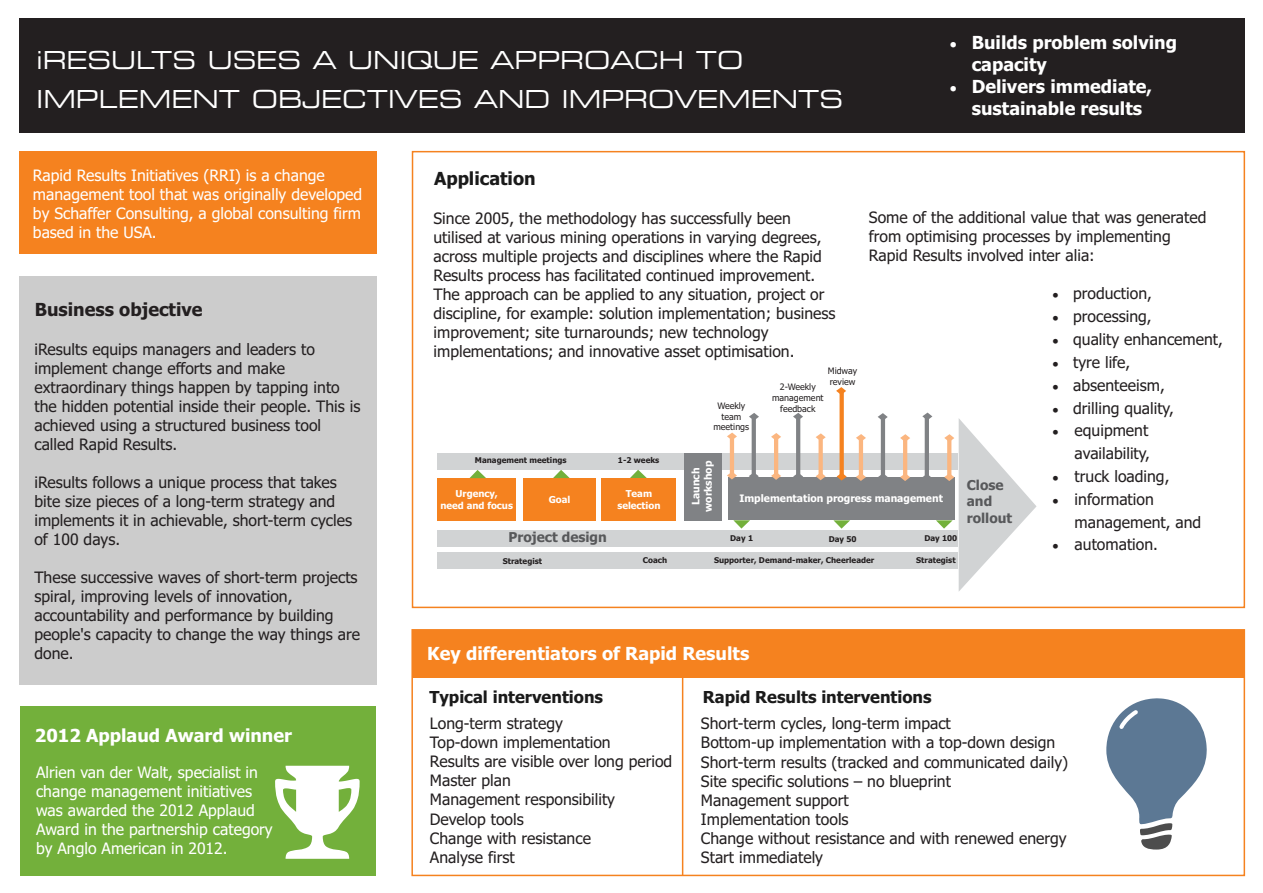
<style>
.page{position:relative;width:1263px;height:893px;background:#fff}
.page>*{position:absolute;margin:0;border:0;box-sizing:border-box;transform-origin:0 0}
.t1{font:expanded 24.75px "Square 721 BT";color:#fff}
.t2{font:700 18px/21.8px "Tahoma";color:#fff}
.t3{font:700 18px "Tahoma";color:#231f20}
.t4{font:700 18px "Tahoma";color:#1a1a1a}
.t5{font:700 16.5px "Tahoma";color:#1a1a1a}
.t6{font:15.75px/19px "Tahoma";color:#231f20}
.t7{font:15.75px/19px "Tahoma";color:#fff}
.t8{font:700 13.65px/16.5px "Tahoma";color:#58595b}
.t9{font:700 10.35px/12.5px "Tahoma";color:#fff;text-align:center}
.t10{font:700 9.6px/11.6px "Tahoma";color:#fff;text-align:center}
.t11{font:8.85px/10.8px "Tahoma";color:#231f20;text-align:center}
.t12{font:700 7.95px "Tahoma";color:#231f20}
</style>
<div class="page">
<div style="left:411px;top:629px;width:834px;height:247px;border:2px solid #f5821f"></div>
<div style="left:19px;top:18px;width:1225px;height:114px;background:#231f20"></div>
<div style="left:20px;top:706px;width:355px;height:169px;background:#73b03b"></div>
<div style="left:19px;top:276px;width:357px;height:408px;background:#ccc"></div>
<div style="left:19px;top:152px;width:357px;height:102px;background:#f5821f"></div>
<div style="left:412px;top:151px;width:833px;height:457px;border:2px solid #f5821f"></div>
<div style="left:412px;top:630px;width:832px;height:47px;background:#f5821f"></div>
<hr style="left:682px;top:674px;width:1px;height:201px;background:#f5821f">
<svg style="left:1106px;top:698px;width:101px;height:152px"></svg>
<svg style="left:275px;top:766px;width:85px;height:93px"></svg>
<div style="left:437px;top:453px;width:521px;height:16px;background:#d1d3d4"></div>
<div style="left:437px;top:530px;width:521px;height:16px;background:#d1d3d4"></div>
<div style="left:437px;top:552px;width:521px;height:17px;background:#d1d3d4"></div>
<div style="left:437px;top:478px;width:78px;height:42px;background:#f5821f"></div>
<div style="left:523px;top:478px;width:72px;height:42px;background:#f5821f"></div>
<div style="left:601px;top:478px;width:75px;height:42px;background:#f5821f"></div>
<div style="left:684px;top:453px;width:38px;height:67px;background:#808285"></div>
<div style="left:728px;top:477px;width:226px;height:43px;background:#808285"></div>
<hr style="left:730px;top:438px;width:4px;height:38px;background:#fbb680">
<svg style="left:727px;top:433px;width:10px;height:7px"></svg>
<svg style="left:727px;top:472px;width:10px;height:7px"></svg>
<hr style="left:752px;top:419px;width:4px;height:57px;background:#808285">
<svg style="left:749px;top:413px;width:10px;height:8px"></svg>
<svg style="left:749px;top:472px;width:10px;height:5px"></svg>
<hr style="left:774px;top:439px;width:4px;height:37px;background:#fbb680">
<svg style="left:771px;top:433px;width:10px;height:8px"></svg>
<svg style="left:771px;top:472px;width:10px;height:8px"></svg>
<hr style="left:796px;top:419px;width:4px;height:58px;background:#808285">
<svg style="left:793px;top:413px;width:10px;height:8px"></svg>
<svg style="left:793px;top:473px;width:10px;height:4px"></svg>
<div style="left:818px;top:439px;width:5px;height:37px;background:#fbb680"></div>
<svg style="left:816px;top:433px;width:10px;height:8px"></svg>
<svg style="left:816px;top:472px;width:10px;height:8px"></svg>
<div style="left:839px;top:391px;width:5px;height:86px;background:#f5821f"></div>
<svg style="left:836px;top:387px;width:10px;height:8px"></svg>
<svg style="left:837px;top:473px;width:10px;height:8px"></svg>
<hr style="left:859px;top:440px;width:4px;height:37px;background:#fbb680">
<svg style="left:856px;top:434px;width:10px;height:8px"></svg>
<svg style="left:856px;top:473px;width:10px;height:8px"></svg>
<hr style="left:881px;top:415px;width:4px;height:62px;background:#808285">
<svg style="left:878px;top:413px;width:10px;height:8px"></svg>
<svg style="left:878px;top:473px;width:10px;height:4px"></svg>
<hr style="left:903px;top:440px;width:4px;height:37px;background:#fbb680">
<svg style="left:900px;top:434px;width:10px;height:8px"></svg>
<svg style="left:900px;top:473px;width:10px;height:8px"></svg>
<svg style="left:733px;top:520px;width:17px;height:9px"></svg>
<svg style="left:833px;top:520px;width:17px;height:9px"></svg>
<svg style="left:922px;top:413px;width:114px;height:178px"></svg>
<svg style="left:469px;top:470px;width:17px;height:8px"></svg>
<svg style="left:553px;top:470px;width:17px;height:8px"></svg>
<svg style="left:630px;top:470px;width:17px;height:8px"></svg>
<h1 class="t1" style="left:37px;top:50px;width:708px">iRESULTS USES A UNIQUE APPROACH TO</h1>
<h1 class="t1" style="left:37px;top:89px;width:808px">IMPLEMENT OBJECTIVES AND IMPROVEMENTS</h1>
<p class="t2" style="left:972px;top:34px;width:207px;text-indent:-22px">• Builds problem solving capacity</p>
<p class="t2" style="left:972px;top:77px;width:182px;text-indent:-22px">• Delivers immediate, sustainable results</p>
<p class="t7" style="left:33px;top:167px;width:331px">Rapid Results Initiatives (RRI) is a change management tool that was originally developed by Schaffer Consulting, a global consulting firm based in the USA.</p>
<p class="t3" style="left:35px;top:302px;width:169px">Business objective</p>
<p class="t6" style="left:34px;top:341px;width:327px">iResults equips managers and leaders to implement change efforts and make extraordinary things happen by tapping into the hidden potential inside their people. This is achieved using a structured business tool called Rapid Results.</p>
<p class="t6" style="left:34px;top:474px;width:319px">iResults follows a unique process that takes bite size pieces of a long-term strategy and implements it in achievable, short-term cycles of 100 days.</p>
<p class="t6" style="left:34px;top:569px;width:327px">These successive waves of short-term projects spiral, improving levels of innovation, accountability and performance by building people's capacity to change the way things are done.</p>
<p class="t2" style="left:35px;top:726px;width:258px">2012 Applaud Award winner</p>
<p class="t7" style="left:36px;top:764px;width:238px">Alrien van der Walt, specialist in change management initiatives was awarded the 2012 Applaud<br>Award in the partnership category by Anglo American in 2012.</p>
<p class="t4" style="left:434px;top:171px;width:103px">Application</p>
<p class="t6" style="left:869px;top:209px;width:339px">Some of the additional value that was generated from optimising processes by implementing<br>Rapid Results involved inter alia:</p>
<p class="t6" style="left:433px;top:210px;width:403px">Since 2005, the methodology has successfully been utilised at various mining operations in varying degrees, across multiple projects and disciplines where the Rapid Results process has facilitated continued improvement.<br>The approach can be applied to any situation, project or discipline, for example: solution implementation; business improvement; site turnarounds; new technology implementations; and innovative asset optimisation.</p>
<p class="t6" style="left:1052px;top:285px;width:101px">• production,</p>
<p class="t6" style="left:1052px;top:308px;width:101px">• processing,</p>
<p class="t6" style="left:1052px;top:331px;width:172px">• quality enhancement,</p>
<p class="t6" style="left:1052px;top:354px;width:79px">• tyre life,</p>
<p class="t6" style="left:1052px;top:377px;width:114px">• absenteeism,</p>
<p class="t6" style="left:1052px;top:400px;width:123px">• drilling quality,</p>
<p class="t6" style="left:1052px;top:420px;width:99px;line-height:22.8px;text-align:right">• equipment availability,</p>
<p class="t6" style="left:1052px;top:468px;width:118px">• truck loading,</p>
<p class="t6" style="left:1075px;top:489px;width:128px;line-height:22.8px;text-indent:-22px">• information management, and</p>
<p class="t6" style="left:1052px;top:536px;width:107px">• automation.</p>
<p class="t11" style="left:828px;top:366px;width:31px;text-align:left">Midway review</p>
<p class="t11" style="left:772px;top:383px;width:53px">2-Weekly management feedback</p>
<p class="t11" style="left:713px;top:401px;width:37px">Weekly team meetings</p>
<p class="t12" style="left:475px;top:457px;width:93px">Management meetings</p>
<p class="t12" style="left:618px;top:457px;width:43px">1-2 weeks</p>
<p class="t9" style="left:690px;top:512px;width:53px;rotate:-90deg">Launch workshop</p>
<p class="t8" style="left:967px;top:478px;width:47px">Close and rollout</p>
<p class="t10" style="left:440px;top:489px;width:74px">Urgency,<br>need and focus</p>
<p class="t10" style="left:549px;top:494px;width:23px">Goal</p>
<p class="t10" style="left:617px;top:489px;width:45px">Team selection</p>
<p class="t8" style="left:509px;top:530px;width:100px">Project design</p>
<p class="t9" style="left:739px;top:493px;width:205px">Implementation progress management</p>
<p class="t12" style="left:730px;top:535px;width:24px">Day 1</p>
<p class="t12" style="left:829px;top:536px;width:29px">Day 50</p>
<p class="t12" style="left:924px;top:535px;width:34px">Day 100</p>
<p class="t12" style="left:503px;top:558px;width:41px">Strategist</p>
<p class="t12" style="left:643px;top:557px;width:26px">Coach</p>
<p class="t12" style="left:714px;top:557px;width:162px">Supporter, Demand-maker, Cheerleader</p>
<p class="t12" style="left:916px;top:557px;width:41px">Strategist</p>
<p class="t2" style="left:427px;top:644px;width:323px">Key differentiators of Rapid Results</p>
<p class="t5" style="left:429px;top:690px;width:175px">Typical interventions</p>
<p class="t5" style="left:703px;top:691px;width:230px">Rapid Results interventions</p>
<p class="t6" style="left:430px;top:715px;width:244px">Long-term strategy<br>Top-down implementation<br>Results are visible over long period<br>Master plan<br>Management responsibility<br>Develop tools<br>Change with resistance<br>Analyse first</p>
<p class="t6" style="left:701px;top:715px;width:369px">Short-term cycles, long-term impact<br>Bottom-up implementation with a top-down design Short-term results (tracked and communicated daily)<br>Site specific solutions – no blueprint<br>Management support<br>Implementation tools<br>Change without resistance and with renewed energy Start immediately</p>
</div>
